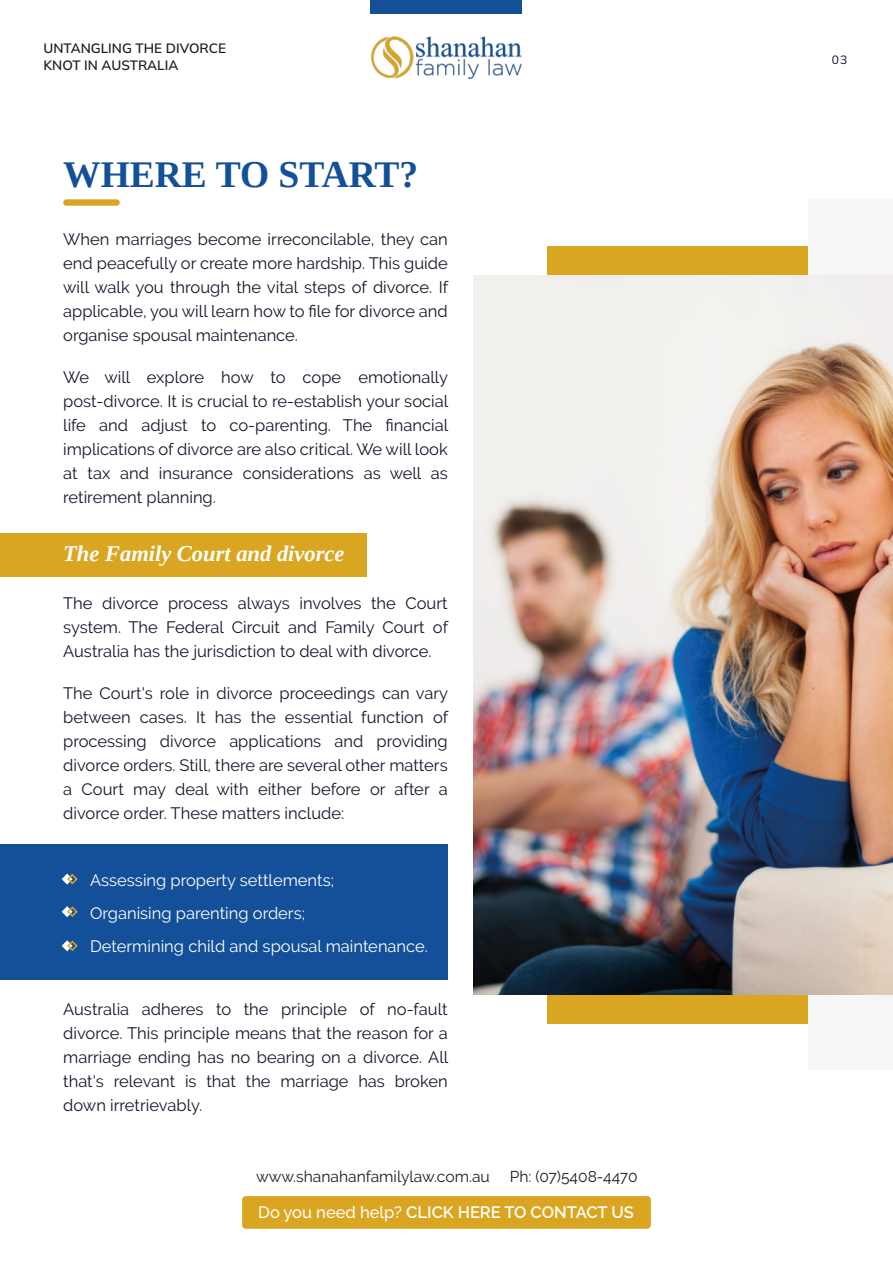
<style>
.page{position:relative;width:893px;height:1263px;background:#fff}
.page>*{position:absolute;margin:0;border:0;box-sizing:border-box;transform-origin:0 0}
.t1{font:700 37.5px "Tinos";color:#135099}
.t2{font:italic 700 22.5px "Tinos";color:#fff}
.t3{font:16.5px/24px "Raleway";color:#15152c;text-align:justify}
.t4{font:16.5px/33px "Raleway";color:#fff}
.t5{font:600 16.5px "Raleway";color:#fff}
.t6{font:15.6px "Raleway";color:#1d1d1b}
.t7{font:200 13.5px/16.5px "Mulish";color:#1d1d1b}
.t8{font:200 12px "Mulish";color:#15152c}
.s1{font-weight:500}
</style>
<div class="page">
<div style="left:547px;top:246px;width:266px;height:777px;background:#daa621"></div>
<div style="left:63px;top:199px;width:57px;height:7px;background:#daa621;border-radius:3px"></div>
<div style="left:0;top:533px;width:366px;height:44px;background:#daa621"></div>
<div style="left:0;top:844px;width:448px;height:135px;background:#135099"></div>
<svg style="left:62px;top:873px;width:16px;height:12px"></svg>
<svg style="left:62px;top:906px;width:16px;height:12px"></svg>
<svg style="left:62px;top:940px;width:16px;height:12px"></svg>
<div style="left:371px;top:0;width:151px;height:13px;background:#135099"></div>
<img style="left:371px;top:36px;width:151px;height:43px">
<div style="left:242px;top:1196px;width:409px;height:33px;background:#daa621;border-radius:4px"></div>
<div style="left:809px;top:199px;width:84px;height:871px;background:#f6f6f6"></div>
<img style="left:474px;top:275px;width:419px;height:719px">
<p class="t7" style="left:44px;top:41px;width:184px">UNTANGLING THE DIVORCE<br>KNOT IN AUSTRALIA</p>
<h1 class="t1" style="left:63px;top:161px;width:357px">WHERE TO START?</h1>
<p class="t3" style="left:63px;top:229px;width:386px">When marriages become irreconcilable, they can end peacefully or create more hardship. This guide will walk you through the vital steps of divorce. If applicable, you will learn how to file for divorce and organise spousal maintenance.</p>
<p class="t3" style="left:63px;top:367px;width:387px">We will explore how to cope emotionally post-divorce. It is crucial to re-establish your social life and adjust to co-parenting. The financial implications of divorce are also critical. We will look at tax and insurance considerations as well as retirement planning.</p>
<h2 class="t2" style="left:63px;top:545px;width:283px">The Family Court and divorce</h2>
<p class="t3" style="left:63px;top:593px;width:386px">The divorce process always involves the Court system. The Federal Circuit and Family Court of Australia has the jurisdiction to deal with divorce.</p>
<p class="t3" style="left:63px;top:683px;width:387px">The Court's role in divorce proceedings can vary between cases. It has the essential function of processing divorce applications and providing divorce orders. Still, there are several other matters a Court may deal with either before or after a divorce order. These matters include:</p>
<p class="t4" style="left:90px;top:865px;width:339px">Assessing property settlements;<br>Organising parenting orders;<br>Determining child and spousal maintenance.</p>
<p class="t3" style="left:63px;top:999px;width:387px">Australia adheres to the principle of no-fault divorce. This principle means that the reason for a marriage ending has no bearing on a divorce. All that's relevant is that the marriage has broken down irretrievably.</p>
<p class="t6" style="left:256px;top:1171px;width:235px">www.shanahanfamilylaw.com.au</p>
<p class="t6" style="left:510px;top:1171px;width:129px">Ph: (07)5408-4470</p>
<p class="t5" style="left:258px;top:1202px;width:377px"><span class="s1">Do you need help?</span> CLICK HERE TO CONTACT US</p>
<p class="t8" style="left:832px;top:53px;width:17px">03</p>
</div>
